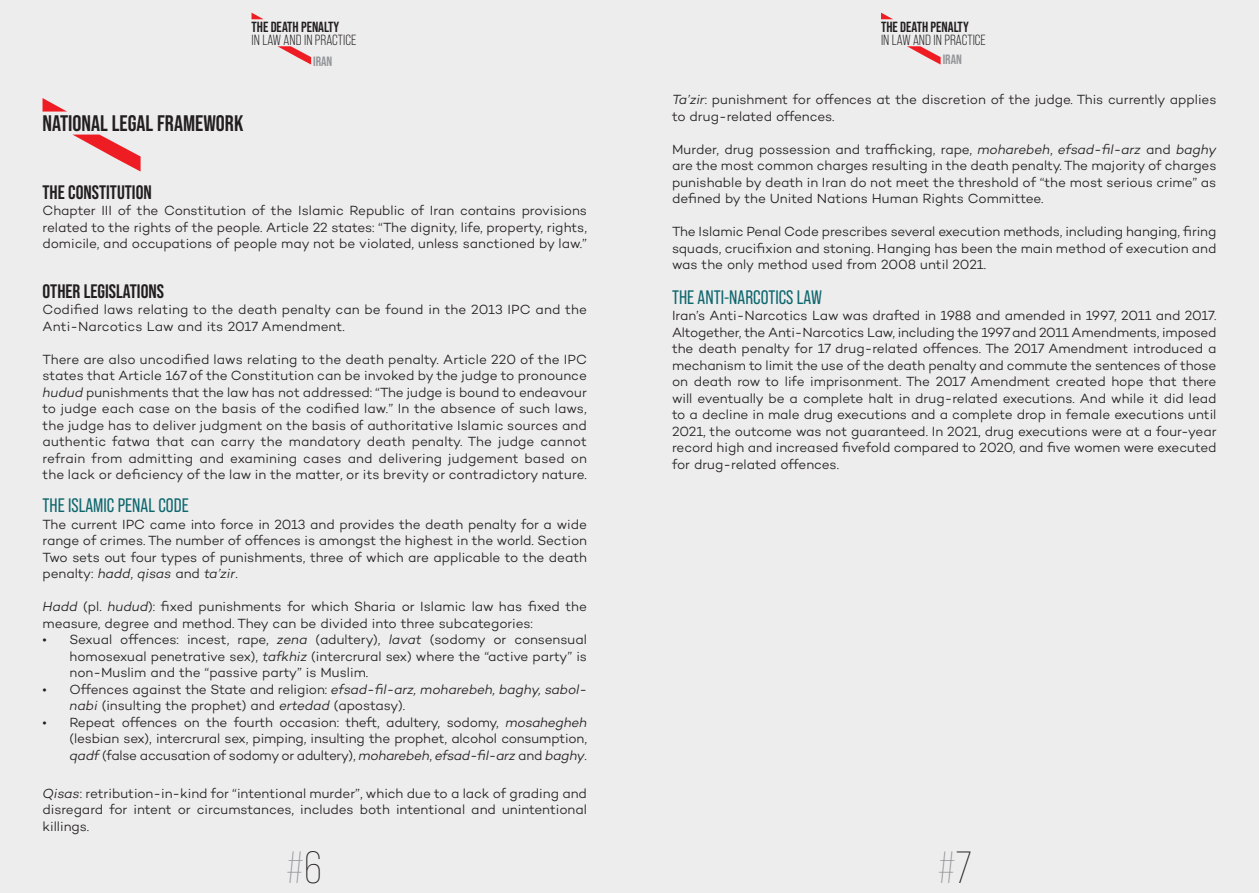
<style>
.page{position:relative;width:1259px;height:893px;background:#ededee}
.page>*{position:absolute;margin:0;border:0;box-sizing:border-box;transform-origin:0 0}
.t1{font:300 45px "Bebas Neue Pro";color:#939598}
.t2{font:700 22.5px "Bebas Neue Pro";color:#231f20}
.t3{font:19.5px "Bebas Neue Pro";color:#0e676d}
.t4{font:700 19.5px "Bebas Neue Pro";color:#231f20}
.t5{font:14.7px "Bebas Neue Pro";color:#231f20}
.t6{font:700 14.7px "Bebas Neue Pro";color:#231f20}
.t7{font:300 13.5px/16.5px "Campton";letter-spacing:-.005em;color:#231f20;text-align:justify}
.t8{font:700 13.5px "Bebas Neue Pro";color:#939598}
.s1{font-style:italic}
.s2{color:#231f20}
</style>
<div class="page">
<svg style="left:251px;top:13px;width:12px;height:6px"></svg>
<svg style="left:277px;top:46px;width:34px;height:19px"></svg>
<svg style="left:881px;top:13px;width:12px;height:6px"></svg>
<svg style="left:907px;top:46px;width:33px;height:19px"></svg>
<svg style="left:43px;top:98px;width:24px;height:14px"></svg>
<svg style="left:73px;top:135px;width:68px;height:37px"></svg>
<p class="t6" style="left:251px;top:18px;width:89px">THE DEATH PENALTY</p>
<p class="t5" style="left:251px;top:31px;width:106px">IN LAW AND IN PRACTICE</p>
<p class="t6" style="left:881px;top:18px;width:89px">THE DEATH PENALTY</p>
<p class="t5" style="left:881px;top:31px;width:106px">IN LAW AND IN PRACTICE</p>
<p class="t8" style="left:313px;top:53px;width:21px">IRAN</p>
<p class="t8" style="left:942px;top:52px;width:21px">IRAN</p>
<h2 class="t2" style="left:43px;top:110px;width:202px">NATIONAL LEGAL FRAMEWORK</h2>
<h3 class="t4" style="left:43px;top:181px;width:111px">THE CONSTITUTION</h3>
<p class="t7" style="left:43px;top:202px;width:546px">Chapter III of the Constitution of the Islamic Republic of Iran contains provisions related to the rights of the people. Article 22 states: “The dignity, life, property, rights, domicile, and occupations of people may not be violated, unless sanctioned by law.”</p>
<h3 class="t4" style="left:43px;top:280px;width:123px">OTHER LEGISLATIONS</h3>
<p class="t7" style="left:43px;top:301px;width:546px">Codified laws relating to the death penalty can be found in the 2013 IPC and the<br>Anti-Narcotics Law and its 2017 Amendment.</p>
<p class="t7" style="left:43px;top:350px;width:546px">There are also uncodified laws relating to the death penalty. Article 220 of the IPC states that Article 167 of the Constitution can be invoked by the judge to pronounce <span class="s1">hudud</span> punishments that the law has not addressed: “The judge is bound to endeavour to judge each case on the basis of the codified law.” In the absence of such laws, the judge has to deliver judgment on the basis of authoritative Islamic sources and authentic fatwa that can carry the mandatory death penalty. The judge cannot refrain from admitting and examining cases and delivering judgement based on the lack or deficiency of the law in the matter, or its brevity or contradictory nature.</p>
<h3 class="t3" style="left:43px;top:494px;width:148px">THE ISLAMIC PENAL CODE</h3>
<p class="t7" style="left:43px;top:515px;width:546px">The current IPC came into force in 2013 and provides the death penalty for a wide range of crimes. The number of offences is amongst the highest in the world. Section Two sets out four types of punishments, three of which are applicable to the death penalty: <span class="s1">hadd</span>, <span class="s1">qisas</span> and <span class="s1">ta’zir</span>.</p>
<p class="t7" style="left:43px;top:598px;width:546px"><span class="s1">Hadd</span> (pl. <span class="s1">hudud</span>): fixed punishments for which Sharia or Islamic law has fixed the measure, degree and method. They can be divided into three subcategories:</p>
<p class="t7" style="left:70px;top:631px;width:519px;text-indent:-27px">• Sexual offences: incest, rape, <span class="s1">zena</span> (adultery), <span class="s1">lavat</span> (sodomy or consensual homosexual penetrative sex), <span class="s1">tafkhiz</span> (intercrural sex) where the “active party” is non-Muslim and the “passive party” is Muslim.</p>
<p class="t7" style="left:70px;top:680px;width:519px;text-indent:-27px">• Offences against the State and religion: <span class="s1">efsad-fil-arz, moharebeh, baghy, sabol&shy;nabi</span> (insulting the prophet) and <span class="s1">ertedad</span> (apostasy).</p>
<p class="t7" style="left:70px;top:713px;width:519px;text-indent:-27px">• Repeat offences on the fourth occasion: theft, adultery, sodomy, <span class="s1">mosahegheh </span>(lesbian sex), intercrural sex, pimping, insulting the prophet, alcohol consumption, <span class="s1">qadf</span> (false accusation of sodomy or adultery), <span class="s1">moharebeh</span>, <span class="s1">efsad-fil-arz</span> and <span class="s1">baghy</span>.</p>
<p class="t7" style="left:43px;top:785px;width:546px"><span class="s1">Qisas</span>: retribution-in-kind for “intentional murder”, which due to a lack of grading and disregard for intent or circumstances, includes both intentional and unintentional killings.</p>
<p class="t7" style="left:672px;top:91px;width:546px"><span class="s1">Ta’zir</span>: punishment for offences at the discretion of the judge. This currently applies to drug-related offences.</p>
<p class="t7" style="left:672px;top:141px;width:546px">Murder, drug possession and trafficking, rape, <span class="s1">moharebeh</span>, <span class="s1">efsad-fil-arz</span> and <span class="s1">baghy </span>are the most common charges resulting in the death penalty. The majority of charges punishable by death in Iran do not meet the threshold of “the most serious crime” as defined by the United Nations Human Rights Committee.</p>
<p class="t7" style="left:672px;top:223px;width:546px">The Islamic Penal Code prescribes several execution methods, including hanging, firing squads, crucifixion and stoning. Hanging has been the main method of execution and was the only method used from 2008 until 2021.</p>
<h3 class="t3" style="left:672px;top:286px;width:151px">THE ANTI-NARCOTICS LAW</h3>
<p class="t7" style="left:672px;top:307px;width:546px">Iran’s Anti-Narcotics Law was drafted in 1988 and amended in 1997, 2011 and 2017.<br>Altogether, the Anti-Narcotics Law, including the 1997 and 2011 Amendments, imposed the death penalty for 17 drug-related offences. The 2017 Amendment introduced a mechanism to limit the use of the death penalty and commute the sentences of those on death row to life imprisonment. The 2017 Amendment created hope that there will eventually be a complete halt in drug-related executions. And while it did lead to a decline in male drug executions and a complete drop in female executions until 2021, the outcome was not guaranteed. In 2021, drug executions were at a four-year record high and increased fivefold compared to 2020, and five women were executed for drug-related offences.</p>
<h1 class="t1" style="left:286px;top:842px;width:37px">#<span class="s2">6</span></h1>
<h1 class="t1" style="left:938px;top:842px;width:35px">#<span class="s2">7</span></h1>
</div>
